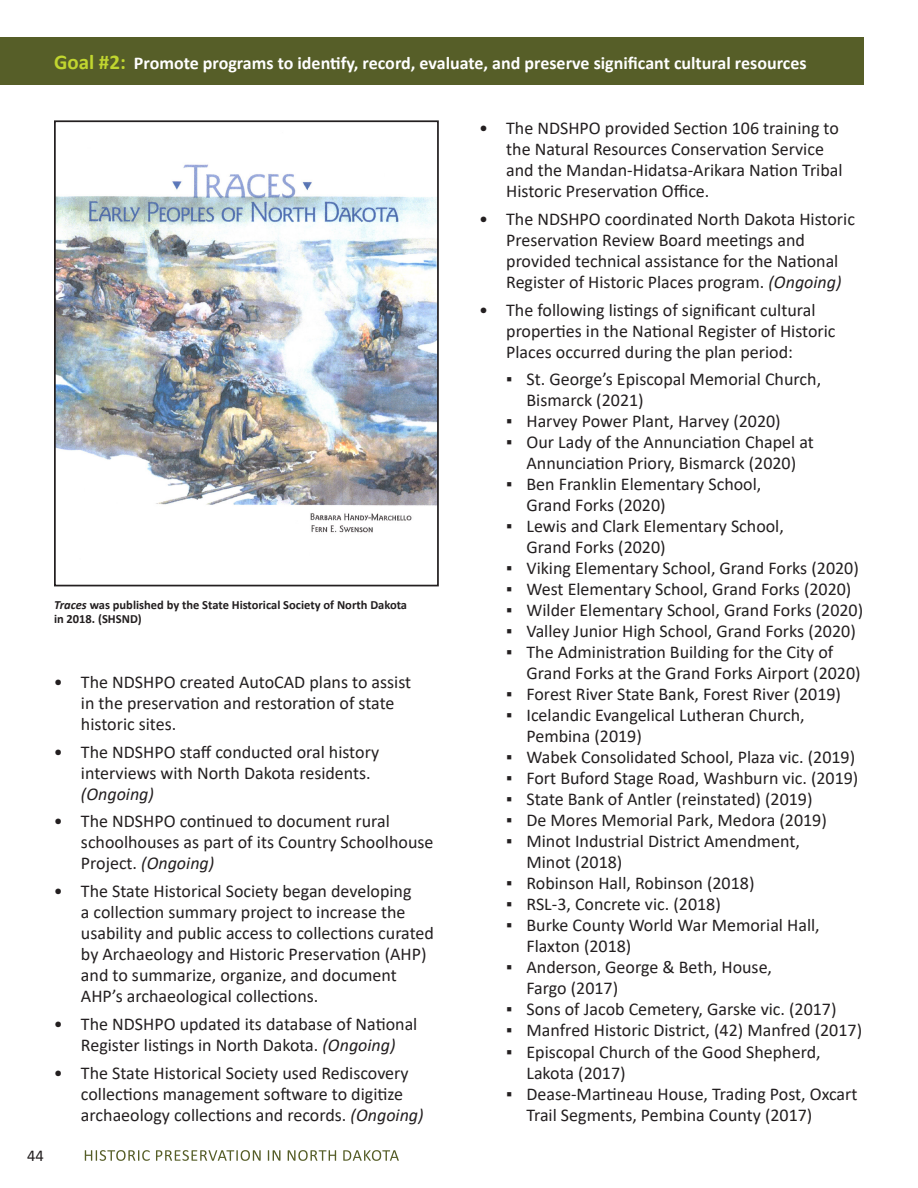
<style>
.page{position:relative;width:918px;height:1188px;background:#fff}
.page>*{position:absolute;margin:0;border:0;box-sizing:border-box;transform-origin:0 0}
.t1{font:18px/21px "Calibri";color:#231f20}
.t2{font:700 18px "Calibri";color:#fff}
.t3{font:italic 18px "Calibri";color:#231f20}
.t4{font:16.5px "Calibri";color:#231f20}
.t5{font:700 12.45px/14px "Calibri";color:#231f20}
.s1{font-size:21px;color:#c1d62f}
.s2{font-style:italic}
</style>
<div class="page">
<svg style="left:85px;top:1150px;width:314px;height:11px"></svg>
<div style="left:0;top:38px;width:864px;height:47px;background:#565e28"></div>
<img style="left:57px;top:164px;width:379px;height:369px">
<div style="left:54px;top:120px;width:385px;height:466px;border:2px solid #231f20"></div>
<hr style="left:917px;top:970px;width:1px;height:58px;background:#c1d62f">
<p class="t2" style="left:54px;top:50px;width:754px"><span class="s1">Goal #2:</span> Promote programs to identify, record, evaluate, and preserve significant cultural resources</p>
<p class="t5" style="left:54px;top:598px;width:355px"><span class="s2">Traces</span> was published by the State Historical Society of North Dakota in 2018. (SHSND)</p>
<p class="t4" style="left:27px;top:1144px;width:18px">44</p>
<p class="t1" style="left:81px;top:671px;width:332px;text-indent:-27px">• The NDSHPO created AutoCAD plans to assist in the preservation and restoration of state historic sites.</p>
<p class="t1" style="left:81px;top:741px;width:300px;text-indent:-27px">• The NDSHPO staff conducted oral history interviews with North Dakota residents.</p>
<p class="t3" style="left:81px;top:781px;width:75px">(Ongoing)</p>
<p class="t1" style="left:81px;top:810px;width:354px;text-indent:-27px">• The NDSHPO continued to document rural schoolhouses as part of its Country Schoolhouse<br>Project. <span class="s2">(Ongoing)</span></p>
<p class="t1" style="left:81px;top:880px;width:355px;text-indent:-27px">• The State Historical Society began developing<br>a collection summary project to increase the usability and public access to collections curated by Archaeology and Historic Preservation (AHP) and to summarize, organize, and document AHP’s archaeological collections.</p>
<p class="t1" style="left:54px;top:1013px;width:365px;text-align:center">• The NDSHPO updated its database of National<br>Register listings in North Dakota. <span class="s2">(Ongoing)</span></p>
<p class="t1" style="left:81px;top:1062px;width:344px;text-indent:-27px">• The State Historical Society used Rediscovery collections management software to digitize archaeology collections and records. <span class="s2">(Ongoing)</span></p>
<p class="t1" style="left:506px;top:117px;width:338px;text-indent:-27px">• The NDSHPO provided Section 106 training to the Natural Resources Conservation Service and the Mandan-Hidatsa-Arikara Nation Tribal Historic Preservation Office.</p>
<p class="t1" style="left:506px;top:208px;width:350px;text-indent:-27px">• The NDSHPO coordinated North Dakota Historic Preservation Review Board meetings and provided technical assistance for the National Register of Historic Places program. <span class="s2">(Ongoing)</span></p>
<p class="t1" style="left:506px;top:299px;width:331px;text-indent:-27px">• The following listings of significant cultural properties in the National Register of Historic<br>Places occurred during the plan period:</p>
<p class="t1" style="left:526px;top:368px;width:296px;text-indent:-20px">▪ St. George’s Episcopal Memorial Church,<br>Bismarck (2021)</p>
<p class="t1" style="left:506px;top:410px;width:276px">▪ Harvey Power Plant, Harvey (2020)</p>
<p class="t1" style="left:506px;top:431px;width:309px;text-align:center">▪ Our Lady of the Annunciation Chapel at<br>Annunciation Priory, Bismarck (2020)</p>
<p class="t1" style="left:526px;top:473px;width:236px;text-indent:-20px">▪ Ben Franklin Elementary School,<br>Grand Forks (2020)</p>
<p class="t1" style="left:526px;top:515px;width:259px;text-indent:-20px">▪ Lewis and Clark Elementary School,<br>Grand Forks (2020)</p>
<p class="t1" style="left:506px;top:557px;width:354px">▪ Viking Elementary School, Grand Forks (2020)</p>
<p class="t1" style="left:506px;top:578px;width:347px">▪ West Elementary School, Grand Forks (2020)</p>
<p class="t1" style="left:506px;top:599px;width:359px">▪ Wilder Elementary School, Grand Forks (2020)</p>
<p class="t1" style="left:506px;top:620px;width:351px">▪ Valley Junior High School, Grand Forks (2020)</p>
<p class="t1" style="left:526px;top:641px;width:336px;text-indent:-20px">▪ The Administration Building for the City of<br>Grand Forks at the Grand Forks Airport (2020)</p>
<p class="t1" style="left:506px;top:683px;width:336px">▪ Forest River State Bank, Forest River (2019)</p>
<p class="t1" style="left:526px;top:704px;width:280px;text-indent:-20px">▪ Icelandic Evangelical Lutheran Church,<br>Pembina (2019)</p>
<p class="t1" style="left:506px;top:746px;width:350px">▪ Wabek Consolidated School, Plaza vic. (2019)</p>
<p class="t1" style="left:506px;top:768px;width:354px">▪ Fort Buford Stage Road, Washburn vic. (2019)</p>
<p class="t1" style="left:506px;top:789px;width:308px">▪ State Bank of Antler (reinstated) (2019)</p>
<p class="t1" style="left:506px;top:810px;width:322px">▪ De Mores Memorial Park, Medora (2019)</p>
<p class="t1" style="left:526px;top:831px;width:275px;text-indent:-20px">▪ Minot Industrial District Amendment,<br>Minot (2018)</p>
<p class="t1" style="left:506px;top:873px;width:250px">▪ Robinson Hall, Robinson (2018)</p>
<p class="t1" style="left:506px;top:894px;width:216px">▪ RSL-3, Concrete vic. (2018)</p>
<p class="t1" style="left:526px;top:915px;width:295px;text-indent:-20px">▪ Burke County World War Memorial Hall,<br>Flaxton (2018)</p>
<p class="t1" style="left:526px;top:957px;width:247px;text-indent:-20px">▪ Anderson, George &amp; Beth, House,<br>Fargo (2017)</p>
<p class="t1" style="left:506px;top:999px;width:332px">▪ Sons of Jacob Cemetery, Garske vic. (2017)</p>
<p class="t1" style="left:506px;top:1020px;width:357px">▪ Manfred Historic District, (42) Manfred (2017)</p>
<p class="t1" style="left:526px;top:1041px;width:296px;text-indent:-20px">▪ Episcopal Church of the Good Shepherd,<br>Lakota (2017)</p>
<p class="t1" style="left:526px;top:1083px;width:332px;text-indent:-20px">▪ Dease-Martineau House, Trading Post, Oxcart<br>Trail Segments, Pembina County (2017)</p>
</div>
